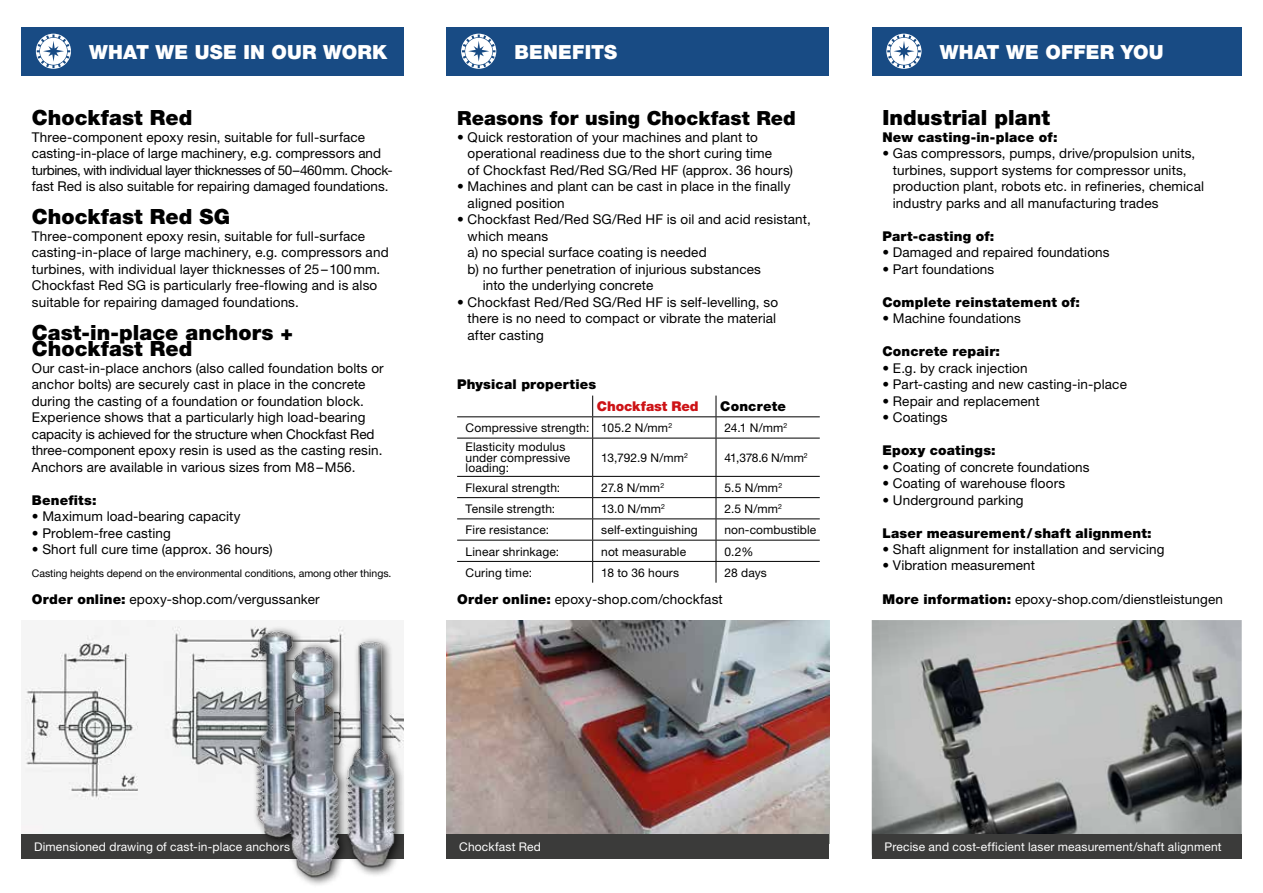
<style>
.page{position:relative;width:1263px;height:893px;background:#fff}
.page>*{position:absolute;margin:0;border:0;box-sizing:border-box;transform-origin:0 0}
.t1{font:900 21px/16.5px "Helvetica Neue LT Std";letter-spacing:.005em;color:#000}
.t2{font:900 19.5px "Helvetica Neue LT Std";letter-spacing:.01em;color:#fff}
.t3{font:900 19.5px "Helvetica Neue LT Std";letter-spacing:.005em;color:#000}
.t4{font:13.5px/16.5px "Helvetica Neue";letter-spacing:.01em;color:#000}
.t5{font:900 13.5px "Helvetica Neue";letter-spacing:.015em;color:#000}
.t6{font:900 13.5px "Helvetica Neue";letter-spacing:-.005em;color:#cd1316}
.t7{font:12px/10.5px "Helvetica Neue";letter-spacing:.01em;color:#000}
.t8{font:12px "Helvetica Neue";letter-spacing:.015em;color:#fff}
.t9{font:12px "Helvetica Neue LT Std";letter-spacing:.015em;color:#fff}
.t10{font:10.5px "Helvetica Neue";letter-spacing:-.005em;color:#000}
.s1{font-family:"Helvetica Neue LT Std";font-weight:900}
</style>
<div class="page">
<img style="left:446px;top:620px;width:383px;height:214px">
<div style="left:446px;top:834px;width:383px;height:25px;background:#3b3b3a"></div>
<div style="left:446px;top:27px;width:383px;height:49px;background:#184b84"></div>
<svg style="left:461px;top:34px;width:35px;height:35px"></svg>
<hr style="left:457px;top:438px;width:136px;height:1px;background:#000">
<hr style="left:593px;top:438px;width:123px;height:1px;background:#000">
<hr style="left:592px;top:438px;width:1px;height:38px;background:#000">
<hr style="left:716px;top:438px;width:104px;height:1px;background:#000">
<hr style="left:716px;top:438px;width:1px;height:38px;background:#000">
<hr style="left:457px;top:476px;width:136px;height:1px;background:#000">
<hr style="left:593px;top:476px;width:123px;height:1px;background:#000">
<hr style="left:716px;top:476px;width:104px;height:1px;background:#000">
<hr style="left:457px;top:497px;width:136px;height:1px;background:#000">
<hr style="left:593px;top:497px;width:123px;height:1px;background:#000">
<hr style="left:716px;top:497px;width:104px;height:1px;background:#000">
<hr style="left:457px;top:518px;width:136px;height:1px;background:#000">
<hr style="left:593px;top:518px;width:123px;height:1px;background:#000">
<hr style="left:716px;top:518px;width:104px;height:1px;background:#000">
<hr style="left:457px;top:540px;width:136px;height:1px;background:#000">
<hr style="left:593px;top:540px;width:123px;height:1px;background:#000">
<hr style="left:716px;top:540px;width:104px;height:1px;background:#000">
<hr style="left:457px;top:561px;width:136px;height:1px;background:#000">
<hr style="left:593px;top:561px;width:123px;height:1px;background:#000">
<svg style="left:592px;top:477px;width:1px;height:106px"></svg>
<hr style="left:716px;top:561px;width:104px;height:1px;background:#000">
<svg style="left:716px;top:477px;width:1px;height:106px"></svg>
<svg style="left:592px;top:396px;width:1px;height:42px"></svg>
<svg style="left:716px;top:396px;width:1px;height:42px"></svg>
<hr style="left:457px;top:416px;width:136px;height:1px;background:#000">
<hr style="left:593px;top:416px;width:123px;height:1px;background:#000">
<hr style="left:716px;top:416px;width:104px;height:1px;background:#000">
<div style="left:872px;top:27px;width:370px;height:49px;background:#184b84"></div>
<img style="left:872px;top:620px;width:370px;height:214px">
<div style="left:872px;top:834px;width:370px;height:25px;background:#3b3b3a"></div>
<svg style="left:886px;top:34px;width:35px;height:35px"></svg>
<img style="left:21px;top:620px;width:218px;height:214px">
<div style="left:21px;top:834px;width:383px;height:25px;background:#3b3b3a"></div>
<div style="left:21px;top:27px;width:383px;height:49px;background:#184b84"></div>
<svg style="left:36px;top:34px;width:35px;height:35px"></svg>
<img style="left:239px;top:626px;width:165px;height:258px">
<h2 class="t2" style="left:89px;top:40px;width:300px">WHAT WE USE IN OUR WORK</h2>
<h1 class="t1" style="left:32px;top:109px;width:162px">Chockfast Red</h1>
<p class="t4" style="left:32px;top:128px;width:362px">Three-component epoxy resin, suitable for full-surface casting-in-place of large machinery, e.g. compressors and turbines, with individual layer thicknesses of 50–460mm. Chock&shy;fast Red is also suitable for repairing damaged foundations.</p>
<h1 class="t1" style="left:32px;top:208px;width:200px">Chockfast Red SG</h1>
<p class="t4" style="left:32px;top:227px;width:358px">Three-component epoxy resin, suitable for full-surface casting-in-place of large machinery, e.g. compressors and turbines, with individual layer thicknesses of 25–100mm.<br>Chockfast Red SG is particularly free-flowing and is also suitable for repairing damaged foundations.</p>
<h1 class="t1" style="left:32px;top:324px;width:263px">Cast-in-place anchors +<br>Chockfast Red</h1>
<p class="t4" style="left:32px;top:359px;width:353px">Our cast-in-place anchors (also called foundation bolts or anchor bolts) are securely cast in place in the concrete during the casting of a foundation or foundation block.<br>Experience shows that a particularly high load-bearing capacity is achieved for the structure when Chockfast Red three-component epoxy resin is used as the casting resin.<br>Anchors are available in various sizes from M8–M56.</p>
<p class="t5" style="left:32px;top:492px;width:66px">Benefits:</p>
<p class="t4" style="left:32px;top:508px;width:210px">• Maximum load-bearing capacity</p>
<p class="t4" style="left:32px;top:524px;width:140px">• Problem-free casting</p>
<p class="t4" style="left:32px;top:541px;width:242px">• Short full cure time (approx. 36 hours)</p>
<p class="t10" style="left:32px;top:567px;width:361px">Casting heights depend on the environmental conditions, among other things.</p>
<p class="t4" style="left:32px;top:590px;width:289px"><span class="s1">Order online:</span> epoxy-shop.com/vergussanker</p>
<h2 class="t2" style="left:514px;top:40px;width:104px">BENEFITS</h2>
<h2 class="t3" style="left:457px;top:106px;width:340px">Reasons for using Chockfast Red</h2>
<p class="t4" style="left:468px;top:128px;width:327px;text-indent:-11px">• Quick restoration of your machines and plant to operational readiness due to the short curing time<br>of Chockfast Red/Red SG/Red HF (approx. 36 hours)</p>
<p class="t4" style="left:468px;top:178px;width:324px;text-indent:-11px">• Machines and plant can be cast in place in the finally aligned position</p>
<p class="t4" style="left:457px;top:211px;width:355px">• Chockfast Red/Red SG/Red HF is oil and acid resistant,</p>
<p class="t4" style="left:468px;top:227px;width:82px">which means</p>
<p class="t4" style="left:468px;top:244px;width:241px">a) no special surface coating is needed</p>
<p class="t4" style="left:468px;top:260px;width:295px">b) no further penetration of injurious substances</p>
<p class="t4" style="left:483px;top:277px;width:172px">into the underlying concrete</p>
<p class="t4" style="left:468px;top:293px;width:312px;text-indent:-11px">• Chockfast Red/Red SG/Red HF is self-levelling, so there is no need to compact or vibrate the material after casting</p>
<p class="t5" style="left:457px;top:376px;width:141px">Physical properties</p>
<p class="t6" style="left:597px;top:398px;width:103px">Chockfast Red</p>
<p class="t5" style="left:720px;top:398px;width:67px">Concrete</p>
<p class="t7" style="left:466px;top:422px;width:208px">Compressive strength: 105.2 N/mm<sup>2</sup></p>
<p class="t7" style="left:724px;top:422px;width:64px">24.1 N/mm<sup>2</sup></p>
<p class="t7" style="left:466px;top:442px;width:106px">Elasticity modulus under compressive loading:</p>
<p class="t7" style="left:601px;top:452px;width:88px">13,792.9 N/mm<sup>2</sup></p>
<p class="t7" style="left:724px;top:452px;width:85px">41,378.6 N/mm<sup>2</sup></p>
<p class="t7" style="left:466px;top:482px;width:96px">Flexural strength:</p>
<p class="t7" style="left:601px;top:482px;width:65px">27.8 N/mm<sup>2</sup></p>
<p class="t7" style="left:724px;top:482px;width:59px">5.5 N/mm<sup>2</sup></p>
<p class="t7" style="left:466px;top:503px;width:91px">Tensile strength:</p>
<p class="t7" style="left:601px;top:503px;width:65px">13.0 N/mm<sup>2</sup></p>
<p class="t7" style="left:724px;top:503px;width:59px">2.5 N/mm<sup>2</sup></p>
<p class="t7" style="left:466px;top:525px;width:85px">Fire resistance:</p>
<p class="t7" style="left:601px;top:525px;width:98px">self-extinguishing</p>
<p class="t7" style="left:724px;top:525px;width:93px">non-combustible</p>
<p class="t7" style="left:466px;top:546px;width:95px">Linear shrinkage:</p>
<p class="t7" style="left:601px;top:546px;width:87px">not measurable</p>
<p class="t7" style="left:724px;top:546px;width:30px">0.2%</p>
<p class="t7" style="left:466px;top:567px;width:68px">Curing time:</p>
<p class="t7" style="left:601px;top:567px;width:80px">18 to 36 hours</p>
<p class="t7" style="left:724px;top:567px;width:44px">28 days</p>
<p class="t4" style="left:457px;top:590px;width:267px"><span class="s1">Order online:</span> epoxy-shop.com/chockfast</p>
<h2 class="t2" style="left:940px;top:40px;width:225px">WHAT WE OFFER YOU</h2>
<h1 class="t1" style="left:882px;top:109px;width:169px">Industrial plant</h1>
<p class="t5" style="left:882px;top:129px;width:177px">New casting-in-place of:</p>
<p class="t4" style="left:893px;top:145px;width:313px;text-indent:-11px">• Gas compressors, pumps, drive/propulsion units, turbines, support systems for compressor units, production plant, robots etc. in refineries, chemical industry parks and all manufacturing trades</p>
<p class="t5" style="left:882px;top:228px;width:114px">Part-casting of:</p>
<p class="t4" style="left:882px;top:244px;width:229px">• Damaged and repaired foundations</p>
<p class="t4" style="left:882px;top:260px;width:113px">• Part foundations</p>
<p class="t5" style="left:882px;top:294px;width:199px">Complete reinstatement of:</p>
<p class="t4" style="left:882px;top:310px;width:140px">• Machine foundations</p>
<p class="t5" style="left:882px;top:343px;width:119px">Concrete repair:</p>
<p class="t4" style="left:882px;top:359px;width:147px">• E.g. by crack injection</p>
<p class="t4" style="left:882px;top:376px;width:246px">• Part-casting and new casting-in-place</p>
<p class="t4" style="left:882px;top:392px;width:159px">• Repair and replacement</p>
<p class="t4" style="left:882px;top:409px;width:67px">• Coatings</p>
<p class="t5" style="left:882px;top:442px;width:115px">Epoxy coatings:</p>
<p class="t4" style="left:882px;top:458px;width:209px">• Coating of concrete foundations</p>
<p class="t4" style="left:882px;top:475px;width:184px">• Coating of warehouse floors</p>
<p class="t4" style="left:882px;top:491px;width:143px">• Underground parking</p>
<p class="t5" style="left:882px;top:525px;width:271px">Laser measurement /shaft alignment:</p>
<p class="t4" style="left:882px;top:541px;width:284px">• Shaft alignment for installation and servicing</p>
<p class="t4" style="left:882px;top:557px;width:154px">• Vibration measurement</p>
<p class="t4" style="left:882px;top:590px;width:342px"><span class="s1">More information:</span> epoxy-shop.com/dienstleistungen</p>
<p class="t8" style="left:34px;top:840px;width:257px">Dimensioned drawing of cast-in-place anchors</p>
<p class="t9" style="left:459px;top:840px;width:83px">Chockfast Red</p>
<p class="t8" style="left:884px;top:840px;width:339px">Precise and cost-efficient laser measurement/shaft alignment</p>
</div>
